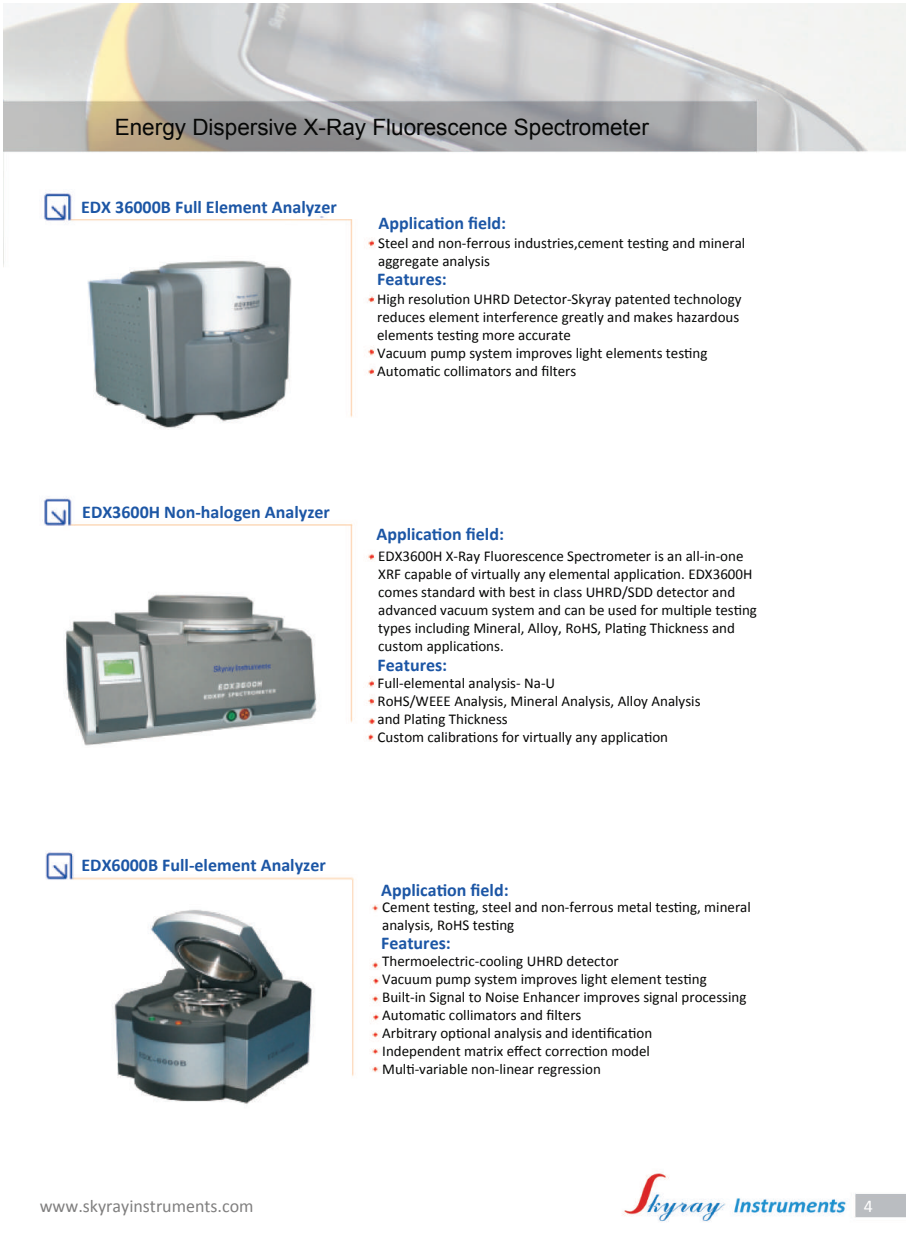
<style>
.page{position:relative;width:906px;height:1238px;background:#fff}
.page>*{position:absolute;margin:0;border:0;box-sizing:border-box;transform-origin:0 0}
.t1{font:22.5px "Arial";color:#060706}
.t2{font:700 18px "Calibri";color:#1c56a5}
.t3{font:18px "Calibri";color:#807f7f}
.t4{font:18px "Calibri";color:#fff}
.t5{font:15px/18px "Calibri";color:#060706}
.t6{font:15px/18px "Calibri";color:#060605}
.t7{font:15px/18px "Calibri";color:#070807}
</style>
<div class="page">
<img style="left:3px;top:4px;width:903px;height:1218px">
<h1 class="t1" style="left:115px;top:112px;width:535px">Energy Dispersive X-Ray Fluorescence Spectrometer</h1>
<p class="t2" style="left:81px;top:196px;width:257px">EDX 36000B Full Element Analyzer</p>
<p class="t2" style="left:379px;top:212px;width:129px">Application field:</p>
<p class="t5" style="left:378px;top:234px;width:369px">Steel and non-ferrous industries,cement testing and mineral aggregate analysis</p>
<p class="t5" style="left:377px;top:290px;width:366px">High resolution UHRD Detector-Skyray patented technology reduces element interference greatly and makes hazardous elements testing more accurate<br>Vacuum pump system improves light elements testing Automatic collimators and filters</p>
<p class="t2" style="left:377px;top:267px;width:71px">Features:</p>
<p class="t2" style="left:82px;top:500px;width:249px">EDX3600H Non-halogen Analyzer</p>
<p class="t2" style="left:82px;top:853px;width:246px">EDX6000B Full-element Analyzer</p>
<p class="t2" style="left:376px;top:522px;width:129px">Application field:</p>
<p class="t5" style="left:378px;top:547px;width:380px">EDX3600H X-Ray Fluorescence Spectrometer is an all-in-one XRF capable of virtually any elemental application. EDX3600H comes standard with best in class UHRD/SDD detector and advanced vacuum system and can be used for multiple testing types including Mineral, Alloy, RoHS, Plating Thickness and custom applications.</p>
<p class="t2" style="left:377px;top:653px;width:71px">Features:</p>
<p class="t6" style="left:377px;top:674px;width:324px">Full-elemental analysis- Na-U<br>RoHS/WEEE Analysis, Mineral Analysis, Alloy Analysis and Plating Thickness<br>Custom calibrations for virtually any application</p>
<p class="t2" style="left:381px;top:878px;width:129px">Application field:</p>
<p class="t2" style="left:381px;top:931px;width:71px">Features:</p>
<p class="t6" style="left:382px;top:898px;width:370px">Cement testing, steel and non-ferrous metal testing, mineral analysis, RoHS testing</p>
<p class="t6" style="left:382px;top:951px;width:366px">Thermoelectric-cooling UHRD detector<br>Vacuum pump system improves light element testing Built-in Signal to Noise Enhancer improves signal processing Automatic collimators and filters<br>Arbitrary optional analysis and identification</p>
<p class="t7" style="left:382px;top:1041px;width:269px">Independent matrix effect correction model<br>Multi-variable non-linear regression</p>
<p class="t3" style="left:40px;top:1194px;width:215px">www.skyrayinstruments.com</p>
<p class="t4" style="left:864px;top:1194px;width:11px">4</p>
</div>
